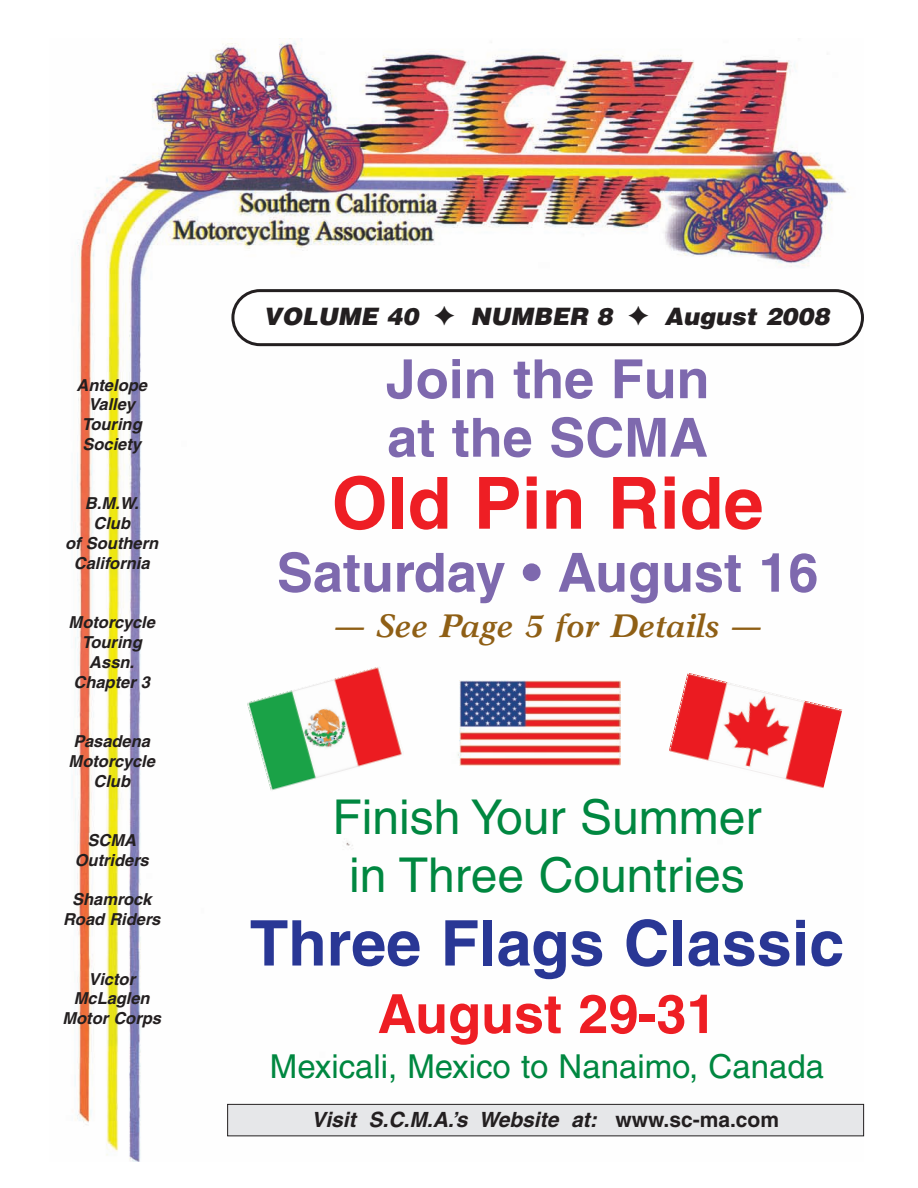
<style>
.page{position:relative;width:918px;height:1188px;background:#fff}
.page>*{position:absolute;margin:0;border:0;box-sizing:border-box;transform-origin:0 0}
.t1{font:700 72px "Helvetica";color:#ee1e24}
.t2{font:700 63px "Helvetica";color:#293795}
.t3{font:700 54px/58.5px "Helvetica";color:#7e69ae}
.t4{font:700 54px "Helvetica";color:#ee1e24}
.t5{font:48px/57.6px "Helvetica";color:#008740;text-align:center}
.t6{font:33px "Helvetica";color:#008740}
.t7{font:italic 700 33px "Garth Graphic";color:#8f5f15}
.t8{font:italic 900 24px "Helvetica";color:#231f20}
.t9{font:italic 700 21px "Helvetica";color:#231f20}
.t10{font:italic 700 16.5px/19.8px "Helvetica";color:#231f20;text-align:center}
.s1{font-style:normal}
</style>
<div class="page">
<img style="left:74px;top:38px;width:789px;height:1123px">
<div style="left:228px;top:1105px;width:635px;height:31px;background:#e6e7e9"></div>
<div style="left:227px;top:1104px;width:637px;height:32px;border:1px solid #231f20"></div>
<svg style="left:231px;top:289px;width:633px;height:57px"></svg>
<img style="left:669px;top:673px;width:175px;height:117px">
<img style="left:247px;top:666px;width:157px;height:126px">
<img style="left:460px;top:681px;width:160px;height:85px">
<p class="t10" style="left:76px;top:376px;width:75px">Antelope<br>Valley<br>Touring<br>Society</p>
<p class="t10" style="left:65px;top:495px;width:98px">B.M.W.<br>Club<br>of Southern<br>California</p>
<p class="t10" style="left:69px;top:614px;width:91px">Motorcycle<br>Touring<br>Assn.<br>Chapter 3</p>
<p class="t10" style="left:69px;top:733px;width:91px">Pasadena<br>Motorcycle<br>Club</p>
<p class="t10" style="left:75px;top:832px;width:79px">SCMA<br>Outriders</p>
<p class="t10" style="left:63px;top:891px;width:102px">Shamrock<br>Road Riders</p>
<p class="t10" style="left:63px;top:970px;width:103px">Victor<br>McLaglen<br>Motor Corps</p>
<h3 class="t8" style="left:263px;top:308px;width:572px">VOLUME 40 ✦ NUMBER 8 ✦ August 2008</h3>
<h3 class="t3" style="left:386px;top:355px;width:325px">Join the Fun at the SCMA</h3>
<h1 class="t1" style="left:332px;top:477px;width:434px">Old Pin Ride</h1>
<h3 class="t3" style="left:277px;top:549px;width:543px">Saturday • August 16</h3>
<h3 class="t7" style="left:334px;top:613px;width:429px">— See Page 5 for Details —</h3>
<h3 class="t5" style="left:333px;top:793px;width:430px">Finish Your Summer in Three Countries</h3>
<h2 class="t2" style="left:250px;top:920px;width:596px">Three Flags Classic</h2>
<h3 class="t4" style="left:378px;top:994px;width:340px">August 29-31</h3>
<h3 class="t6" style="left:270px;top:1054px;width:556px">Mexicali, Mexico to Nanaimo, Canada</h3>
<p class="t9" style="left:311px;top:1112px;width:469px">Visit S.C.M.A.’s Website at: <span class="s1">www. s c - m a . c o m</span></p>
</div>
